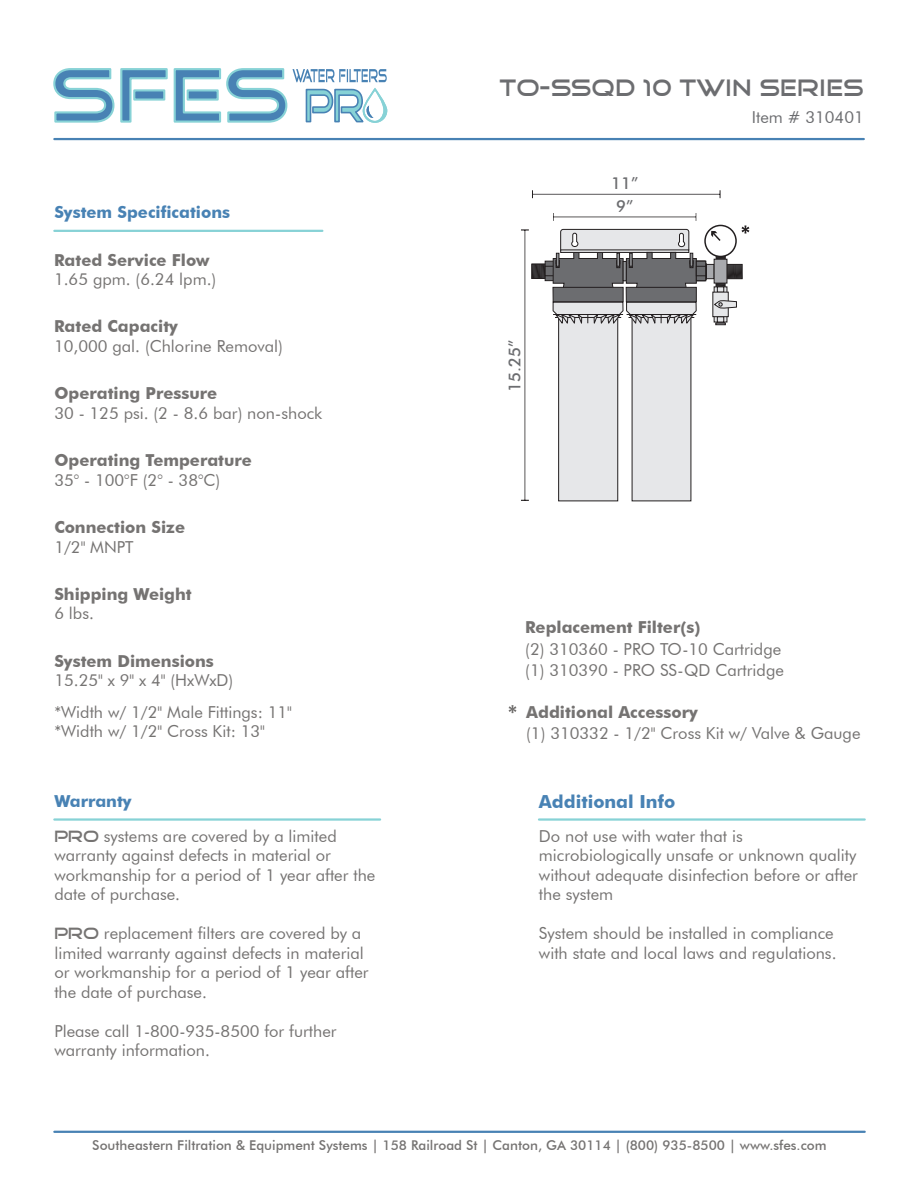
<style>
.page{position:relative;width:919px;height:1188px;background:#fff}
.page>*{position:absolute;margin:0;border:0;box-sizing:border-box;transform-origin:0 0}
.t1{font:24px "Good Times";color:#6c6d70}
.t2{font:700 18px "Futura BT";color:#4882b4}
.t3{font:16.5px/19.5px "Futura BT";color:#757372}
.t4{font:700 16.5px "Futura BT";color:#757372}
.t5{font:700 16.5px "Futura BT";color:#4882b4}
.t6{font:16.5px "Futura BT";color:#6c6d70}
.t7{font:500 16.5px "Futura BT";color:#6c6d70}
.t8{font:500 13.5px "Futura BT";color:#757372}
.s1{font-family:"Good Times"}
</style>
<div class="page">
<hr style="left:54px;top:818px;width:326px;height:3px;background:#87d2d6">
<hr style="left:539px;top:818px;width:325px;height:3px;background:#87d2d6">
<hr style="left:54px;top:1131px;width:810px;height:2px;background:#4882b4">
<hr style="left:54px;top:230px;width:268px;height:2px;background:#87d2d6">
<hr style="left:54px;top:138px;width:809px;height:2px;background:#4882b4">
<svg style="left:53px;top:68px;width:334px;height:55px"></svg>
<svg style="left:521px;top:213px;width:228px;height:288px"></svg>
<hr style="left:532px;top:194px;width:188px;height:1px;background:#231f20">
<svg style="left:508px;top:705px;width:8px;height:8px"></svg>
<h1 class="t1" style="left:499px;top:80px;width:366px">TO-SSQD 10 TWIN SERIES</h1>
<p class="t6" style="left:752px;top:110px;width:113px">Item # 310401</p>
<p class="t5" style="left:54px;top:206px;width:177px">System Specifications</p>
<p class="t4" style="left:54px;top:253px;width:157px">Rated Service Flow</p>
<p class="t3" style="left:54px;top:271px;width:164px">1.65 gpm. (6.24 lpm.)</p>
<p class="t4" style="left:54px;top:320px;width:125px">Rated Capacity</p>
<p class="t3" style="left:54px;top:338px;width:230px">10,000 gal. (Chlorine Removal)</p>
<p class="t4" style="left:54px;top:387px;width:164px">Operating Pressure</p>
<p class="t3" style="left:54px;top:405px;width:269px">30 - 125 psi. (2 - 8.6 bar) non-shock</p>
<p class="t4" style="left:54px;top:454px;width:199px">Operating Temperature</p>
<p class="t3" style="left:54px;top:472px;width:167px">35° - 100°F (2° - 38°C)</p>
<p class="t4" style="left:54px;top:520px;width:132px">Connection Size</p>
<p class="t3" style="left:54px;top:538px;width:81px">1/2" MNPT</p>
<p class="t4" style="left:54px;top:587px;width:139px">Shipping Weight</p>
<p class="t3" style="left:54px;top:605px;width:41px">6 lbs.</p>
<p class="t4" style="left:54px;top:654px;width:161px">System Dimensions</p>
<p class="t3" style="left:54px;top:666px;width:239px;line-height:31.5px">15.25" x 9" x 4" (HxWxD)<br>*Width w/ 1/2" Male Fittings: 11"</p>
<p class="t3" style="left:54px;top:723px;width:212px">*Width w/ 1/2" Cross Kit: 13"</p>
<p class="t7" style="left:611px;top:177px;width:29px">11”</p>
<p class="t7" style="left:508px;top:392px;width:54px;rotate:-90deg">15.25”</p>
<p class="t7" style="left:616px;top:199px;width:19px">9”</p>
<p class="t4" style="left:525px;top:621px;width:176px">Replacement Filter(s)</p>
<p class="t3" style="left:525px;top:640px;width:260px;line-height:21.6px">(2) 310360 - PRO TO-10 Cartridge (1) 310390 - PRO SS-QD Cartridge</p>
<p class="t4" style="left:526px;top:705px;width:173px">Additional Accessory</p>
<p class="t3" style="left:526px;top:725px;width:336px">(1) 310332 - 1/2" Cross Kit w/ Valve &amp; Gauge</p>
<p class="t5" style="left:54px;top:794px;width:79px">Warranty</p>
<p class="t2" style="left:539px;top:794px;width:138px">Additional Info</p>
<p class="t3" style="left:539px;top:828px;width:320px">Do not use with water that is microbiologically unsafe or unknown quality without adequate disinfection before or after the system</p>
<p class="t3" style="left:539px;top:925px;width:299px">System should be installed in compliance with state and local laws and regulations.</p>
<p class="t3" style="left:54px;top:828px;width:322px"><span class="s1">PRO</span> systems are covered by a limited warranty against defects in material or workmanship for a period of 1 year after the date of purchase.</p>
<p class="t3" style="left:54px;top:925px;width:316px"><span class="s1">PRO</span> replacement filters are covered by a limited warranty against defects in material or workmanship for a period of 1 year after the date of purchase.</p>
<p class="t3" style="left:54px;top:1023px;width:284px">Please call 1-800-935-8500 for further warranty information.</p>
<p class="t8" style="left:92px;top:1140px;width:735px">Southeastern Filtration &amp; Equipment Systems | 158 Railroad St | Canton, GA 30114 | (800) 935-8500 | www.sfes.com</p>
</div>
